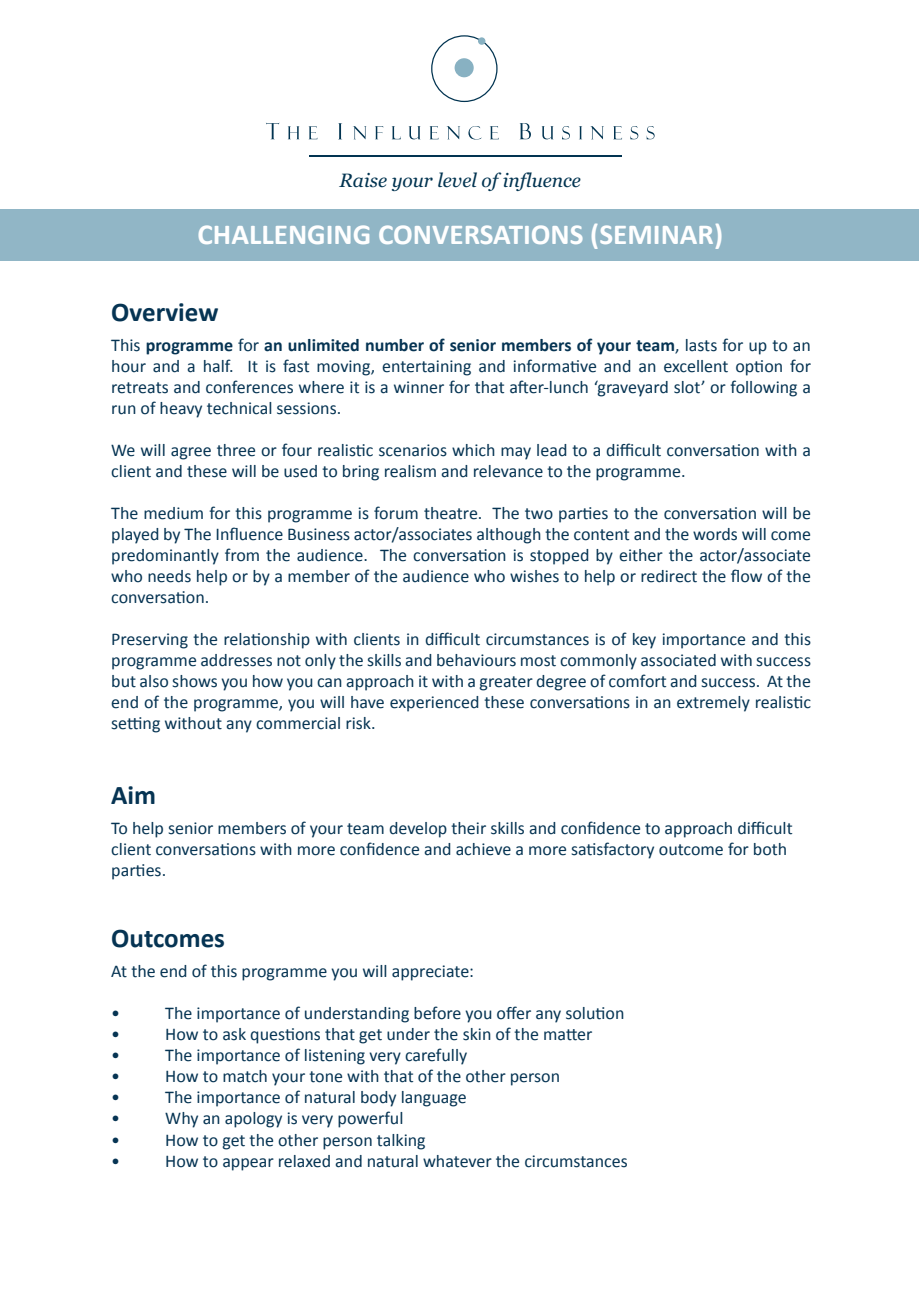
<style>
.page{position:relative;width:919px;height:1289px;background:#fff}
.page>*{position:absolute;margin:0;border:0;box-sizing:border-box;transform-origin:0 0}
.t1{font:700 29.1px "Calibri";color:#fff}
.t2{font:700 27px "Calibri";color:#063453}
.t3{font:italic 19.2px "Georgia";color:#023451}
.t4{font:18px/21px "Calibri";color:#063453;text-align:justify}
.s1{font-weight:700}
</style>
<div class="page">
<div style="left:0;top:209px;width:918px;height:51px;background:#91b6c6"></div>
<svg style="left:266px;top:123px;width:13px;height:16px"></svg>
<svg style="left:287px;top:126px;width:12px;height:13px"></svg>
<svg style="left:308px;top:126px;width:9px;height:13px"></svg>
<svg style="left:338px;top:123px;width:4px;height:16px"></svg>
<svg style="left:352px;top:126px;width:14px;height:13px"></svg>
<svg style="left:375px;top:126px;width:8px;height:13px"></svg>
<svg style="left:391px;top:126px;width:9px;height:13px"></svg>
<svg style="left:408px;top:126px;width:12px;height:13px"></svg>
<svg style="left:429px;top:126px;width:9px;height:13px"></svg>
<svg style="left:446px;top:126px;width:14px;height:13px"></svg>
<svg style="left:468px;top:126px;width:13px;height:13px"></svg>
<svg style="left:490px;top:126px;width:8px;height:13px"></svg>
<svg style="left:519px;top:123px;width:12px;height:16px"></svg>
<svg style="left:541px;top:126px;width:12px;height:13px"></svg>
<svg style="left:562px;top:126px;width:8px;height:13px"></svg>
<svg style="left:579px;top:126px;width:3px;height:13px"></svg>
<svg style="left:590px;top:126px;width:14px;height:13px"></svg>
<svg style="left:613px;top:126px;width:9px;height:13px"></svg>
<svg style="left:630px;top:126px;width:8px;height:13px"></svg>
<svg style="left:646px;top:126px;width:8px;height:13px"></svg>
<hr style="left:310px;top:155px;width:312px;height:1px;background:#023451">
<svg style="left:431px;top:35px;width:66px;height:67px"></svg>
<div style="left:478px;top:37px;width:7px;height:8px;background:#88b1c2;border-radius:50%"></div>
<p class="t3" style="left:339px;top:168px;width:243px">Raise your level of influence</p>
<h1 class="t1" style="left:197px;top:216px;width:527px">CHALLENGING CONVERSATIONS (SEMINAR)</h1>
<h2 class="t2" style="left:111px;top:295px;width:109px">Overview</h2>
<p class="t4" style="left:111px;top:335px;width:701px">This <span class="s1">programme</span> for <span class="s1">an unlimited number of senior members of your team</span>, lasts for up to an hour and a half. It is fast moving, entertaining and informative and an excellent option for retreats and conferences where it is a winner for that after-lunch ‘graveyard slot’ or following a run of heavy technical sessions.</p>
<p class="t4" style="left:111px;top:440px;width:701px">We will agree three or four realistic scenarios which may lead to a difficult conversation with a client and these will be used to bring realism and relevance to the programme.</p>
<p class="t4" style="left:111px;top:503px;width:701px">The medium for this programme is forum theatre. The two parties to the conversation will be played by The Influence Business actor/associates although the content and the words will come predominantly from the audience. The conversation is stopped by either the actor/associate who needs help or by a member of the audience who wishes to help or redirect the flow of the conversation.</p>
<p class="t4" style="left:111px;top:629px;width:701px">Preserving the relationship with clients in difficult circumstances is of key importance and this programme addresses not only the skills and behaviours most commonly associated with success but also shows you how you can approach it with a greater degree of comfort and success. At the end of the programme, you will have experienced these conversations in an extremely realistic setting without any commercial risk.</p>
<h2 class="t2" style="left:111px;top:778px;width:46px">Aim</h2>
<p class="t4" style="left:111px;top:817px;width:683px;text-align:left">To help senior members of your team develop their skills and confidence to approach difficult client conversations with more confidence and achieve a more satisfactory outcome for both parties.</p>
<h2 class="t2" style="left:111px;top:920px;width:115px">Outcomes</h2>
<p class="t4" style="left:111px;top:960px;width:364px">At the end of this programme you will appreciate:</p>
<p class="t4" style="left:111px;top:1002px;width:10px">•</p>
<p class="t4" style="left:165px;top:1002px;width:460px">The importance of understanding before you offer any solution</p>
<p class="t4" style="left:111px;top:1023px;width:10px">•</p>
<p class="t4" style="left:165px;top:1023px;width:428px">How to ask questions that get under the skin of the matter</p>
<p class="t4" style="left:111px;top:1044px;width:10px">•</p>
<p class="t4" style="left:165px;top:1044px;width:303px">The importance of listening very carefully</p>
<p class="t4" style="left:111px;top:1065px;width:10px">•</p>
<p class="t4" style="left:165px;top:1065px;width:396px">How to match your tone with that of the other person</p>
<p class="t4" style="left:111px;top:1086px;width:10px">•</p>
<p class="t4" style="left:165px;top:1086px;width:303px">The importance of natural body language</p>
<p class="t4" style="left:111px;top:1108px;width:10px">•</p>
<p class="t4" style="left:165px;top:1108px;width:240px">Why an apology is very powerful</p>
<p class="t4" style="left:111px;top:1129px;width:10px">•</p>
<p class="t4" style="left:165px;top:1129px;width:262px">How to get the other person talking</p>
<p class="t4" style="left:111px;top:1150px;width:10px">•</p>
<p class="t4" style="left:165px;top:1150px;width:464px">How to appear relaxed and natural whatever the circumstances</p>
</div>
